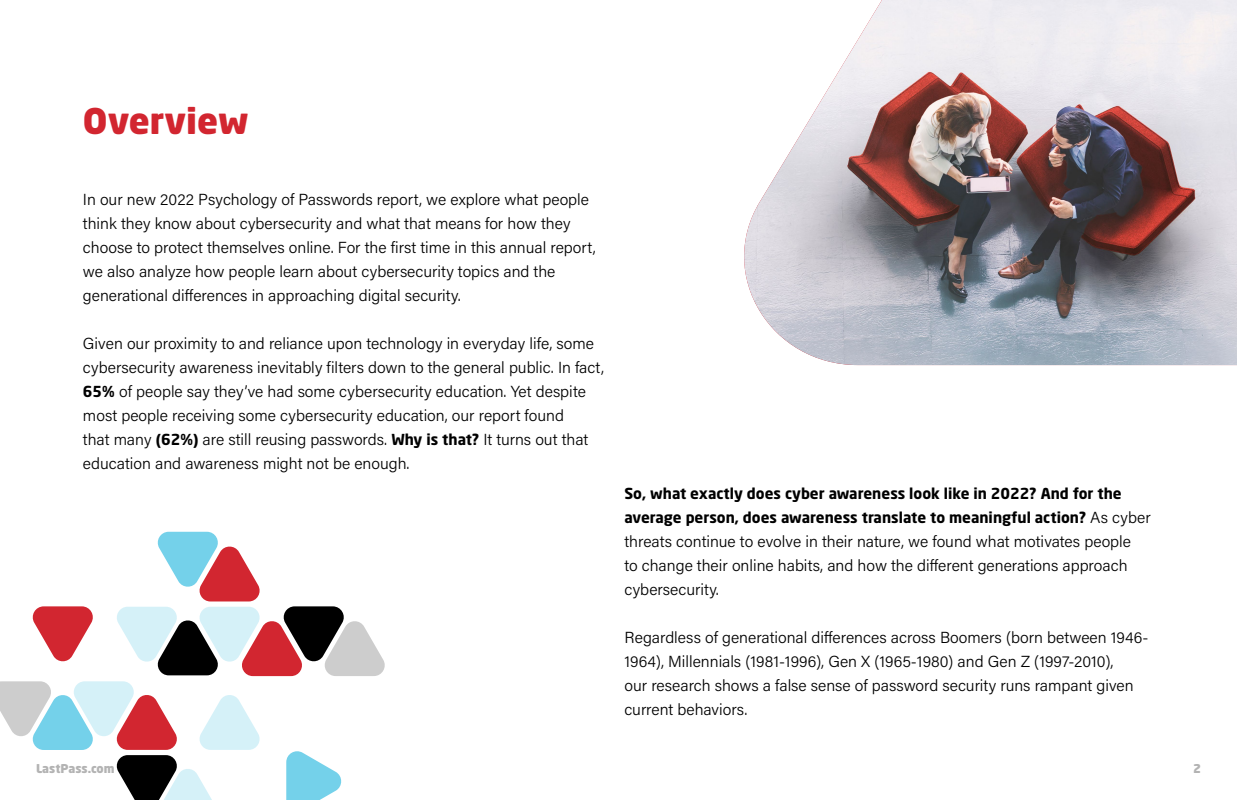
<style>
.page{position:relative;width:1237px;height:800px;background:#fff}
.page>*{position:absolute;margin:0;border:0;box-sizing:border-box;transform-origin:0 0}
.t1{font:900 35px "Neo Sans W1 G";color:#d22630}
.t2{font:300 16px/24px "Acumin Pro";color:#000}
.t3{font:700 15px/24px "Neo Sans W1 G";color:#000}
.t4{font:900 12px "Neo Sans W1 G";color:#b3b3b3}
.s1{font-family:"Neo Sans W1 G";font-weight:700;font-size:15px}
.s2{font-family:"Acumin Pro";font-weight:300;font-size:16px}
</style>
<div class="page">
<img style="left:744px;top:0;width:493px;height:365px">
<svg style="left:0;top:532px;width:385px;height:268px"></svg>
<h1 class="t1" style="left:83px;top:98px;width:167px">Overview</h1>
<p class="t2" style="left:83px;top:187px;width:514px">In our new 2022 Psychology of Passwords report, we explore what people think they know about cybersecurity and what that means for how they choose to protect themselves online. For the first time in this annual report, we also analyze how people learn about cybersecurity topics and the generational differences in approaching digital security.</p>
<p class="t2" style="left:83px;top:331px;width:523px">Given our proximity to and reliance upon technology in everyday life, some cybersecurity awareness inevitably filters down to the general public. In fact, <span class="s1">65%</span> of people say they’ve had some cybersecurity education. Yet despite most people receiving some cybersecurity education, our report found<br>that many <span class="s1">(62%)</span> are still reusing passwords. <span class="s1">Why is that?</span> It turns out that education and awareness might not be enough.</p>
<p class="t3" style="left:624px;top:481px;width:528px">So, what exactly does cyber awareness look like in 2022? And for the average person, does awareness translate to meaningful action? <span class="s2">As cyber</span></p>
<p class="t2" style="left:624px;top:528px;width:508px">threats continue to evolve in their nature, we found what motivates people to change their online habits, and how the different generations approach cybersecurity.</p>
<p class="t2" style="left:624px;top:624px;width:525px">Regardless of generational differences across Boomers (born between 1946- 1964), Millennials (1981-1996), Gen X (1965-1980) and Gen Z (1997-2010),<br>our research shows a false sense of password security runs rampant given current behaviors.</p>
<p class="t4" style="left:36px;top:761px;width:80px">LastPass.com</p>
<p class="t4" style="left:1193px;top:761px;width:9px">2</p>
</div>
